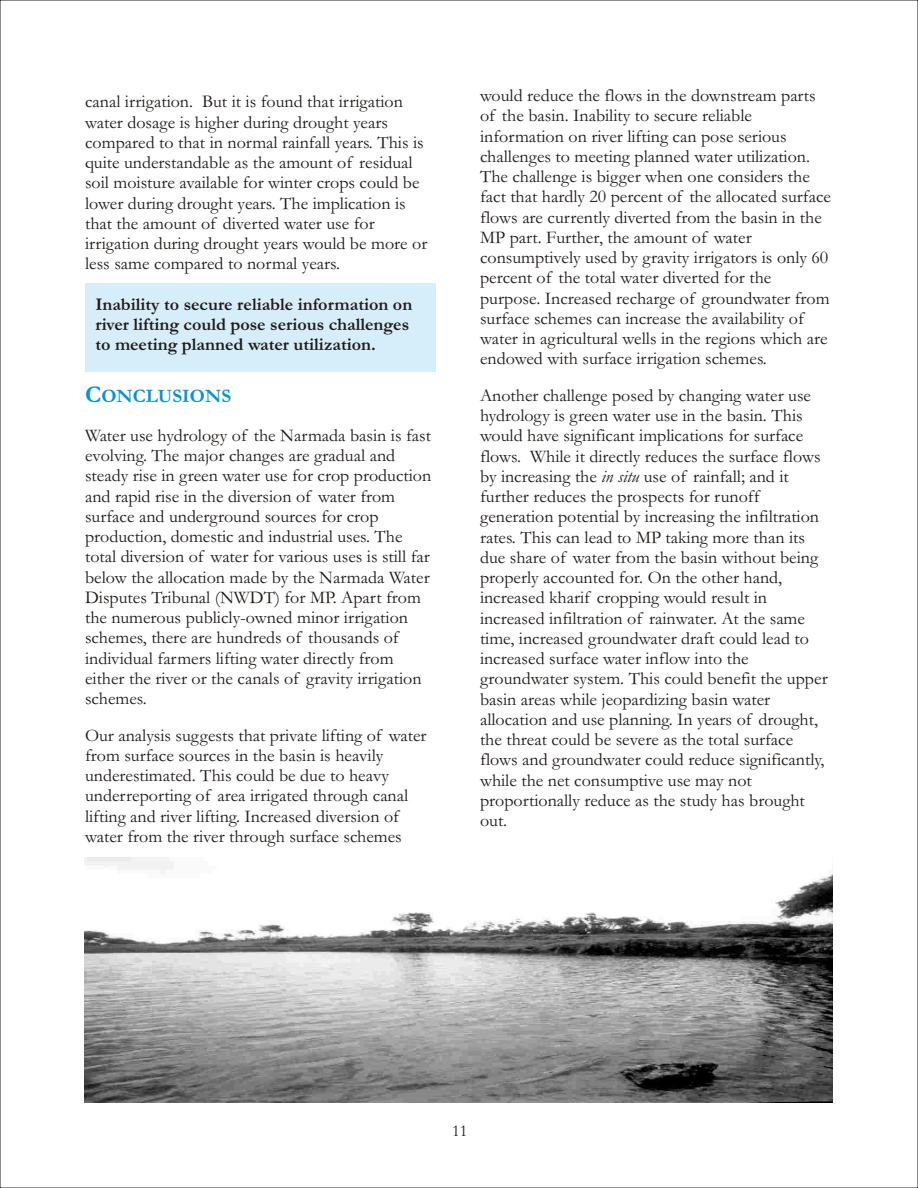
<style>
.page{position:relative;width:918px;height:1188px;background:#fff}
.page>*{position:absolute;margin:0;border:0;box-sizing:border-box;transform-origin:0 0}
.t1{font:700 19.2px "Garamond";color:#0094de}
.t2{font:18px/20.2px "Garamond";color:#1f1a17}
.t3{font:700 18px/20.2px "Garamond";color:#1f1a17}
.t4{font:16.5px "Garamond";color:#1f1a17}
.s1{font-size:24px}
.s2{font-style:italic}
</style>
<div class="page">
<div style="left:85px;top:283px;width:351px;height:89px;background:#d6edfa"></div>
<img style="left:85px;top:858px;width:747px;height:244px">
<p class="t2" style="left:85px;top:94px;width:344px">canal irrigation. But it is found that irrigation water dosage is higher during drought years compared to that in normal rainfall years. This is quite understandable as the amount of residual soil moisture available for winter crops could be lower during drought years. The implication is that the amount of diverted water use for irrigation during drought years would be more or less same compared to normal years.</p>
<p class="t3" style="left:95px;top:296px;width:318px">Inability to secure reliable information on river lifting could pose serious challenges to meeting planned water utilization.</p>
<p class="t1" style="left:85px;top:389px;width:148px"><span class="s1">C</span>ONCLUSIONS</p>
<p class="t2" style="left:85px;top:427px;width:348px">Water use hydrology of the Narmada basin is fast evolving. The major changes are gradual and steady rise in green water use for crop production and rapid rise in the diversion of water from surface and underground sources for crop production, domestic and industrial uses. The total diversion of water for various uses is still far below the allocation made by the Narmada Water Disputes Tribunal (NWDT) for MP. Apart from the numerous publicly-owned minor irrigation schemes, there are hundreds of thousands of individual farmers lifting water directly from either the river or the canals of gravity irrigation schemes.</p>
<p class="t2" style="left:85px;top:727px;width:343px">Our analysis suggests that private lifting of water from surface sources in the basin is heavily underestimated. This could be due to heavy underreporting of area irrigated through canal lifting and river lifting. Increased diversion of water from the river through surface schemes</p>
<p class="t2" style="left:480px;top:88px;width:352px">would reduce the flows in the downstream parts of the basin. Inability to secure reliable information on river lifting can pose serious challenges to meeting planned water utilization.<br>The challenge is bigger when one considers the fact that hardly 20 percent of the allocated surface flows are currently diverted from the basin in the MP part. Further, the amount of water consumptively used by gravity irrigators is only 60 percent of the total water diverted for the purpose. Increased recharge of groundwater from surface schemes can increase the availability of water in agricultural wells in the regions which are endowed with surface irrigation schemes.</p>
<p class="t2" style="left:480px;top:387px;width:349px">Another challenge posed by changing water use hydrology is green water use in the basin. This would have significant implications for surface flows. While it directly reduces the surface flows by increasing the <span class="s2">in situ</span> use of rainfall; and it further reduces the prospects for runoff generation potential by increasing the infiltration rates. This can lead to MP taking more than its due share of water from the basin without being properly accounted for. On the other hand, increased kharif cropping would result in increased infiltration of rainwater. At the same time, increased groundwater draft could lead to increased surface water inflow into the groundwater system. This could benefit the upper basin areas while jeopardizing basin water allocation and use planning. In years of drought, the threat could be severe as the total surface flows and groundwater could reduce significantly, while the net consumptive use may not proportionally reduce as the study has brought out.</p>
<p class="t4" style="left:452px;top:1125px;width:17px">11</p>
</div>
